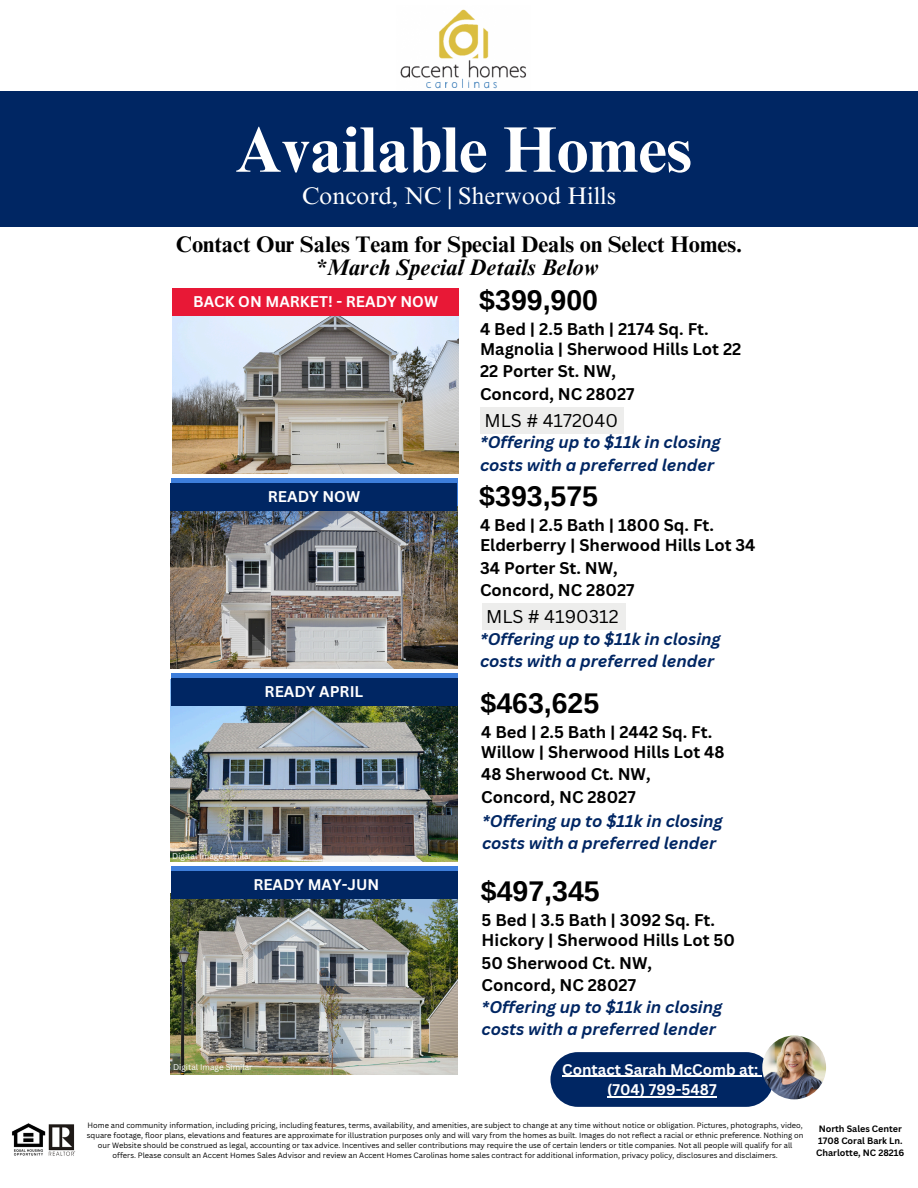
<style>
.page{position:relative;width:918px;height:1188px;background:#fff}
.page>*{position:absolute;margin:0;border:0;box-sizing:border-box;transform-origin:0 0}
.t1{font:700 64.5px "Times NRMT Pro";color:#fff}
.t2{font:700 28.5px "Arimo";color:#000}
.t3{font:24px "Times NRMT Pro";color:#fff}
.t4{font:700 22.5px "Times NRMT Pro";color:#000}
.t5{font:italic 700 22.5px "Times NRMT Pro";color:#000}
.t6{font:18px "Canva Sans";color:#000}
.t7{font:700 16.5px/22.5px "Canva Sans";color:#000}
.t8{font:italic 700 16.5px/22.5px "Canva Sans";color:#002663}
.t9{font:700 15.15px "Canva Sans";color:#fff}
.t10{font:700 15px "Canva Sans";color:#fff}
.t11{font:700 9px "Canva Sans";color:#000}
.t12{font:8.1px "Canva Sans";color:#fff}
.t13{font:7.5px/10.1px "Canva Sans";color:#000;text-align:center}
</style>
<div class="page">
<img style="left:397px;top:9px;width:133px;height:83px">
<div style="left:0;top:92px;width:918px;height:135px;background:#002663"></div>
<img style="left:171px;top:511px;width:286px;height:157px">
<div style="left:171px;top:478px;width:287px;height:27px;background:#3d7edb"></div>
<div style="left:171px;top:483px;width:286px;height:28px;background:#002663"></div>
<img style="left:171px;top:898px;width:287px;height:176px">
<div style="left:171px;top:866px;width:287px;height:28px;background:#3d7edb"></div>
<div style="left:171px;top:871px;width:287px;height:27px;background:#002663"></div>
<img style="left:171px;top:706px;width:287px;height:155px">
<svg style="left:171px;top:674px;width:287px;height:5px"></svg>
<div style="left:171px;top:679px;width:287px;height:27px;background:#002663"></div>
<div style="left:550px;top:1052px;width:224px;height:55px;background:#002663;border-radius:27px"></div>
<hr style="left:562px;top:1076px;width:196px;height:1px;background:#fff">
<hr style="left:607px;top:1096px;width:110px;height:1px;background:#fff">
<img style="left:762px;top:1036px;width:64px;height:63px;border-radius:50%">
<img style="left:172px;top:316px;width:287px;height:157px">
<div style="left:172px;top:288px;width:287px;height:28px;background:#e81836"></div>
<div style="left:480px;top:407px;width:144px;height:26px;background:#ededec"></div>
<div style="left:482px;top:603px;width:144px;height:26px;background:#ededec"></div>
<img style="left:12px;top:1123px;width:63px;height:33px">
<p class="t1" style="left:235px;top:126px;width:458px">Available Homes</p>
<p class="t3" style="left:302px;top:187px;width:315px">Concord, NC | Sherwood Hills</p>
<p class="t4" style="left:176px;top:236px;width:568px">Contact Our Sales Team for Special Deals on Select Homes.</p>
<p class="t5" style="left:315px;top:259px;width:285px">*March Special Details Below</p>
<p class="t9" style="left:193px;top:291px;width:247px">BACK ON MARKET! - READY NOW</p>
<h2 class="t2" style="left:479px;top:284px;width:120px">$399,900</h2>
<h6 class="t7" style="left:480px;top:317px;width:230px">4 Bed | 2.5 Bath | 2174 Sq. Ft.</h6>
<h6 class="t7" style="left:480px;top:337px;width:263px">Magnolia | Sherwood Hills Lot 22<br>22 Porter St. NW,<br>Concord, NC 28027</h6>
<h6 class="t8" style="left:480px;top:431px;width:242px">*Offering up to $11k in closing costs with a preferred lender</h6>
<p class="t6" style="left:485px;top:408px;width:135px">MLS # 4172040</p>
<h6 class="t12" style="left:172px;top:851px;width:81px">Digital Image Similar</h6>
<h4 class="t9" style="left:268px;top:486px;width:94px">READY NOW</h4>
<h3 class="t2" style="left:479px;top:480px;width:120px">$393,575</h3>
<h3 class="t7" style="left:480px;top:513px;width:235px">4 Bed | 2.5 Bath | 1800 Sq. Ft.</h3>
<p class="t7" style="left:480px;top:533px;width:277px">Elderberry | Sherwood Hills Lot 34<br>34 Porter St. NW,<br>Concord, NC 28027</p>
<p class="t8" style="left:480px;top:627px;width:242px">*Offering up to $11k in closing costs with a preferred lender</p>
<p class="t6" style="left:486px;top:604px;width:134px">MLS # 4190312</p>
<h2 class="t9" style="left:265px;top:681px;width:100px">READY APRIL</h2>
<h2 class="t2" style="left:480px;top:687px;width:120px">$463,625</h2>
<h6 class="t7" style="left:481px;top:720px;width:232px">4 Bed | 2.5 Bath | 2442 Sq. Ft.</h6>
<h6 class="t7" style="left:481px;top:740px;width:245px">Willow | Sherwood Hills Lot 48<br>48 Sherwood Ct. NW,<br>Concord, NC 28027</h6>
<h5 class="t8" style="left:482px;top:809px;width:242px">*Offering up to $11k in closing costs with a preferred lender</h5>
<h6 class="t10" style="left:253px;top:874px;width:127px">READY MAY-JUN</h6>
<h6 class="t2" style="left:481px;top:875px;width:120px">$497,345</h6>
<h5 class="t7" style="left:482px;top:908px;width:235px">5 Bed | 3.5 Bath | 3092 Sq. Ft.</h5>
<h6 class="t7" style="left:482px;top:929px;width:255px">Hickory | Sherwood Hills Lot 50<br>50 Sherwood Ct. NW,<br>Concord, NC 28027</h6>
<p class="t8" style="left:482px;top:995px;width:242px">*Offering up to $11k in closing costs with a preferred lender</p>
<p class="t12" style="left:173px;top:1061px;width:81px">Digital Image Similar</p>
<h6 class="t10" style="left:562px;top:1059px;width:197px">Contact Sarah McComb at:</h6>
<h6 class="t10" style="left:607px;top:1079px;width:111px">(704) 799-5487</h6>
<p class="t13" style="left:87px;top:1120px;width:718px">Home and community information, including pricing, including features, terms, availability, and amenities, are subject to change at any time without notice or obligation. Pictures, photographs, video, square footage, floor plans, elevations and features are approximate for illustration purposes only and will vary from the homes as built. Images do not reflect a racial or ethnic preference. Nothing on our Website should be construed as legal, accounting or tax advice. Incentives and seller contributions may require the use of certain lenders or title companies. Not all people will qualify for all offers. Please consult an Accent Homes Sales Advisor and review an Accent Homes Carolinas home sales contract for additional information, privacy policy, disclosures and disclaimers.</p>
<p class="t11" style="left:819px;top:1122px;width:85px">North Sales Center</p>
<p class="t11" style="left:818px;top:1134px;width:86px">1708 Coral Bark Ln.</p>
<p class="t11" style="left:816px;top:1146px;width:90px">Charlotte, NC 28216</p>
</div>
